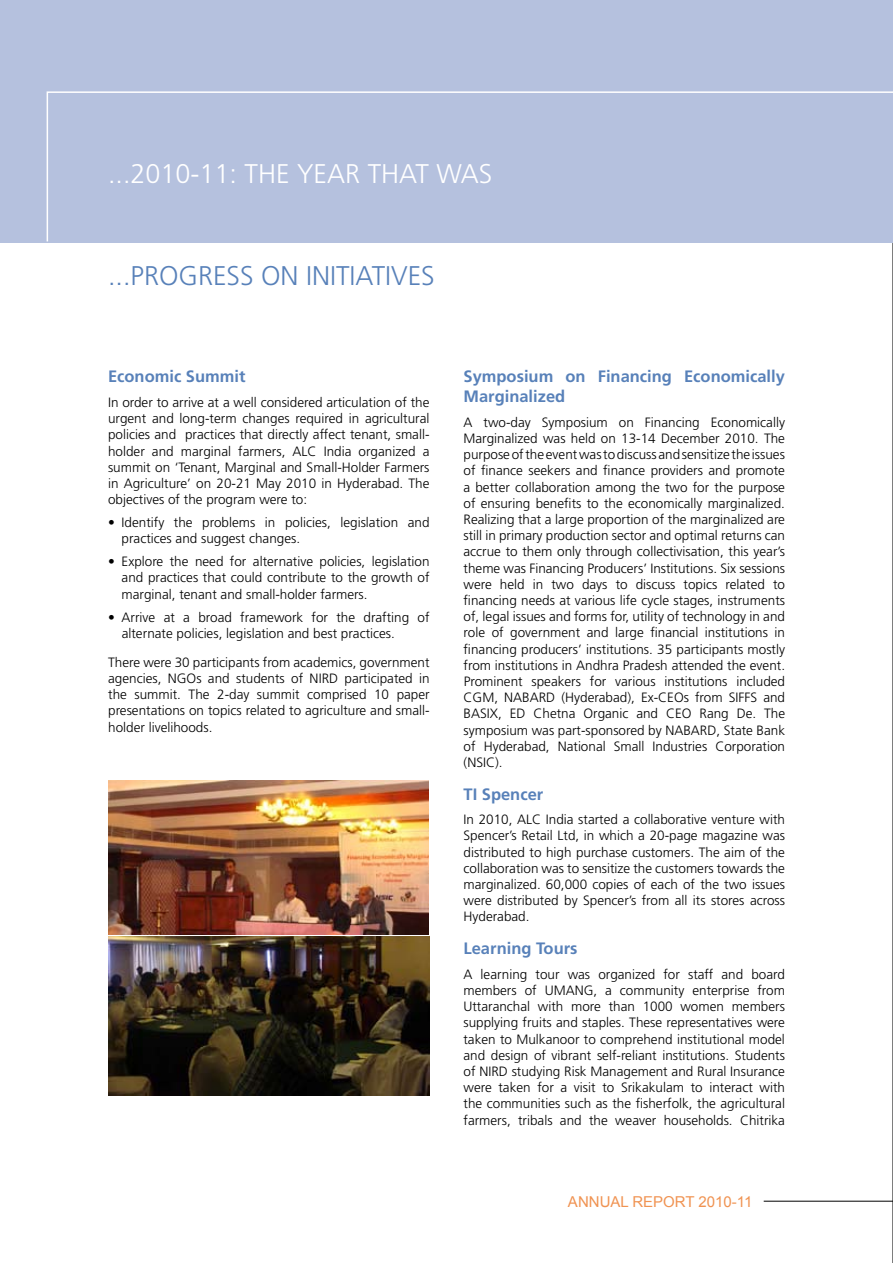
<style>
.page{position:relative;width:893px;height:1263px;background:#fff}
.page>*{position:absolute;margin:0;border:0;box-sizing:border-box;transform-origin:0 0}
.t1{font:300 27px "Frutiger";color:#fff}
.t2{font:300 27px "Frutiger";color:#5881b9}
.t3{font:700 16.5px/19.8px "Frutiger";color:#5881b9}
.t4{font:15px "Arial";color:#f09352}
.t5{font:300 13.5px/16.2px "Frutiger";color:#000;text-align:justify}
</style>
<div class="page">
<hr style="left:892px;top:0;width:1px;height:1263px;background:#000">
<img style="left:108px;top:780px;width:321px;height:315px">
<hr style="left:764px;top:1201px;width:129px;height:1px;background:#000">
<div style="left:0;top:0;width:893px;height:242px;background:#b5c1de"></div>
<svg style="left:46px;top:91px;width:847px;height:152px"></svg>
<h1 class="t1" style="left:108px;top:159px;width:145px">...2010-11: theyearthatwas</h1>
<h1 class="t2" style="left:108px;top:260px;width:37px">...progressoninitiatives</h1>
<p class="t3" style="left:108px;top:366px;width:139px">Economic Summit</p>
<p class="t5" style="left:108px;top:394px;width:323px">In order to arrive at a well considered articulation of the urgent and long-term changes required in agricultural policies and practices that directly affect tenant, small&shy;holder and marginal farmers, ALC India organized a summit on ‘Tenant, Marginal and Small-Holder Farmers in Agriculture’ on 20-21 May 2010 in Hyderabad. The objectives of the program were to:</p>
<p class="t5" style="left:122px;top:514px;width:309px;text-indent:-14px">• Identify the problems in policies, legislation and practices and suggest changes.</p>
<p class="t5" style="left:122px;top:553px;width:309px;text-indent:-14px">• Explore the need for alternative policies, legislation and practices that could contribute to the growth of marginal, tenant and small-holder farmers.</p>
<p class="t5" style="left:122px;top:609px;width:309px;text-indent:-14px">• Arrive at a broad framework for the drafting of alternate policies, legislation and best practices.</p>
<p class="t5" style="left:108px;top:654px;width:323px">There were 30 participants from academics, government agencies, NGOs and students of NIRD participated in the summit. The 2-day summit comprised 10 paper presentations on topics related to agriculture and small&shy;holder livelihoods.</p>
<p class="t3" style="left:463px;top:366px;width:323px">Symposium on Financing Economically<br>Marginalized</p>
<p class="t5" style="left:463px;top:414px;width:323px">A two-day Symposium on Financing Economically Marginalized was held on 13-14 December 2010. The purposeoftheeventwastodiscussandsensitize theissues of finance seekers and finance providers and promote a better collaboration among the two for the purpose of ensuring benefits to the economically marginalized.<br>Realizing that a large proportion of the marginalized are still in primary production sector and optimal returns can accrue to them only through collectivisation, this year’s theme was Financing Producers’ Institutions. Six sessions were held in two days to discuss topics related to financing needs at various life cycle stages, instruments of, legal issues and forms for, utility of technology in and role of government and large financial institutions in financing producers’ institutions. 35 participants mostly from institutions in Andhra Pradesh attended the event.<br>Prominent speakers for various institutions included CGM, NABARD (Hyderabad), Ex-CEOs from SIFFS and BASIX, ED Chetna Organic and CEO Rang De. The symposium was part-sponsored by NABARD, State Bank of Hyderabad, National Small Industries Corporation (NSIC).</p>
<p class="t3" style="left:463px;top:784px;width:81px">TI Spencer</p>
<p class="t5" style="left:463px;top:811px;width:323px">In 2010, ALC India started a collaborative venture with Spencer’s Retail Ltd, in which a 20-page magazine was distributed to high purchase customers. The aim of the collaboration was to sensitize the customers towards the marginalized. 60,000 copies of each of the two issues were distributed by Spencer’s from all its stores across Hyderabad.</p>
<p class="t3" style="left:463px;top:938px;width:115px">Learning Tours</p>
<p class="t5" style="left:463px;top:966px;width:323px">A learning tour was organized for staff and board members of UMANG, a community enterprise from Uttaranchal with more than 1000 women members supplying fruits and staples. These representatives were taken to Mulkanoor to comprehend institutional model and design of vibrant self-reliant institutions. Students of NIRD studying Risk Management and Rural Insurance were taken for a visit to Srikakulam to interact with the communities such as the fisherfolk, the agricultural farmers, tribals and the weaver households. Chitrika</p>
<p class="t4" style="left:568px;top:1191px;width:186px">ANNUAL REPORT 2010-11</p>
</div>
